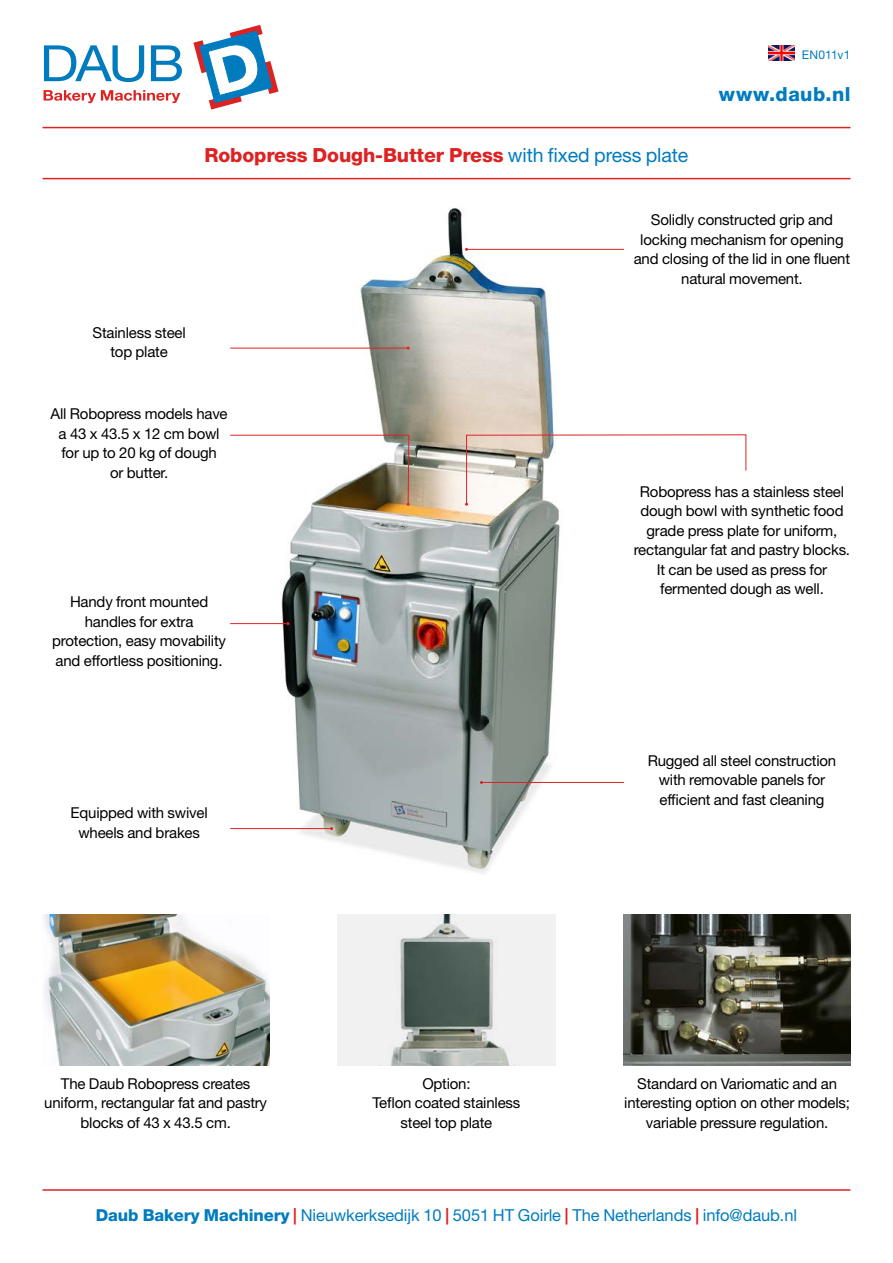
<style>
.page{position:relative;width:893px;height:1263px;background:#fff}
.page>*{position:absolute;margin:0;border:0;box-sizing:border-box;transform-origin:0 0}
.t1{font:800 19.5px "Helvetica Neue LT Std";letter-spacing:-.005em;color:#dd2322}
.t2{font:800 19.5px "Helvetica Neue LT Std";letter-spacing:.02em;color:#007cbe}
.t3{font:16.5px "Helvetica Neue LT Std";letter-spacing:-.005em;color:#007cbe}
.t4{font:15px/19.5px "Helvetica Neue LT Std";letter-spacing:-.015em;color:#000;text-align:center}
.t5{font:12px "Helvetica Neue LT Std";letter-spacing:.015em;color:#007cbe}
.s1{font-weight:400;color:#007cbe}
.s2{font-weight:800}
.s3{font-weight:700;color:#dd2322}
</style>
<div class="page">
<img style="left:43px;top:914px;width:226px;height:151px">
<img style="left:230px;top:207px;width:394px;height:666px">
<img style="left:337px;top:914px;width:219px;height:151px">
<img style="left:624px;top:914px;width:226px;height:151px">
<hr style="left:230px;top:623px;width:58px;height:1px;background:#dd2322">
<hr style="left:230px;top:348px;width:178px;height:1px;background:#dd2322">
<hr style="left:481px;top:782px;width:143px;height:1px;background:#dd2322">
<hr style="left:467px;top:249px;width:157px;height:1px;background:#dd2322">
<svg style="left:230px;top:434px;width:180px;height:72px"></svg>
<svg style="left:465px;top:434px;width:282px;height:72px"></svg>
<hr style="left:230px;top:828px;width:102px;height:1px;background:#dd2322">
<svg style="left:193px;top:25px;width:86px;height:85px"></svg>
<svg style="left:44px;top:45px;width:138px;height:37px"></svg>
<svg style="left:44px;top:90px;width:136px;height:13px"></svg>
<hr style="left:43px;top:1189px;width:807px;height:2px;background:#dd2322">
<hr style="left:43px;top:127px;width:807px;height:1px;background:#dd2322">
<hr style="left:43px;top:178px;width:807px;height:1px;background:#dd2322">
<img style="left:769px;top:45px;width:25px;height:16px">
<p class="t5" style="left:802px;top:47px;width:50px">EN011v1</p>
<h1 class="t1" style="left:204px;top:143px;width:485px">Robopress Dough-Butter Press <span class="s1">with fixed press plate</span></h1>
<h1 class="t2" style="left:719px;top:82px;width:133px">www.daub.nl</h1>
<p class="t4" style="left:93px;top:322px;width:95px">Stainless steel top plate</p>
<p class="t4" style="left:51px;top:404px;width:179px">All Robopress models have a 43 x 43.5 x 12 cm bowl for up to 20 kg of dough<br>or butter.</p>
<p class="t4" style="left:52px;top:592px;width:175px">Handy front mounted handles for extra protection, easy movability and effortless positioning.</p>
<p class="t4" style="left:71px;top:803px;width:139px">Equipped with swivel wheels and brakes</p>
<p class="t4" style="left:634px;top:210px;width:218px">Solidly constructed grip and locking mechanism for opening and closing of the lid in one fluent natural movement.</p>
<p class="t4" style="left:634px;top:481px;width:218px">Robopress has a stainless steel dough bowl with synthetic food grade press plate for uniform, rectangular fat and pastry blocks.<br>It can be used as press for fermented dough as well.</p>
<p class="t4" style="left:648px;top:750px;width:190px">Rugged all steel construction with removable panels for efficient and fast cleaning</p>
<p class="t4" style="left:44px;top:1073px;width:224px">The Daub Robopress creates uniform, rectangular fat and pastry blocks of 43 x 43.5 cm.</p>
<p class="t4" style="left:372px;top:1073px;width:149px">Option:<br>Teflon coated stainless steel top plate</p>
<p class="t4" style="left:624px;top:1073px;width:227px">Standard on Variomatic and an interesting option on other models; variable pressure regulation.</p>
<p class="t3" style="left:96px;top:1205px;width:703px"><span class="s2">Daub Bakery Machinery</span> <span class="s3">|</span> Nieuwkerksedijk 10 <span class="s3">|</span> 5051 HT Goirle <span class="s3">|</span> The Netherlands <span class="s3">|</span> info@daub.nl</p>
</div>
